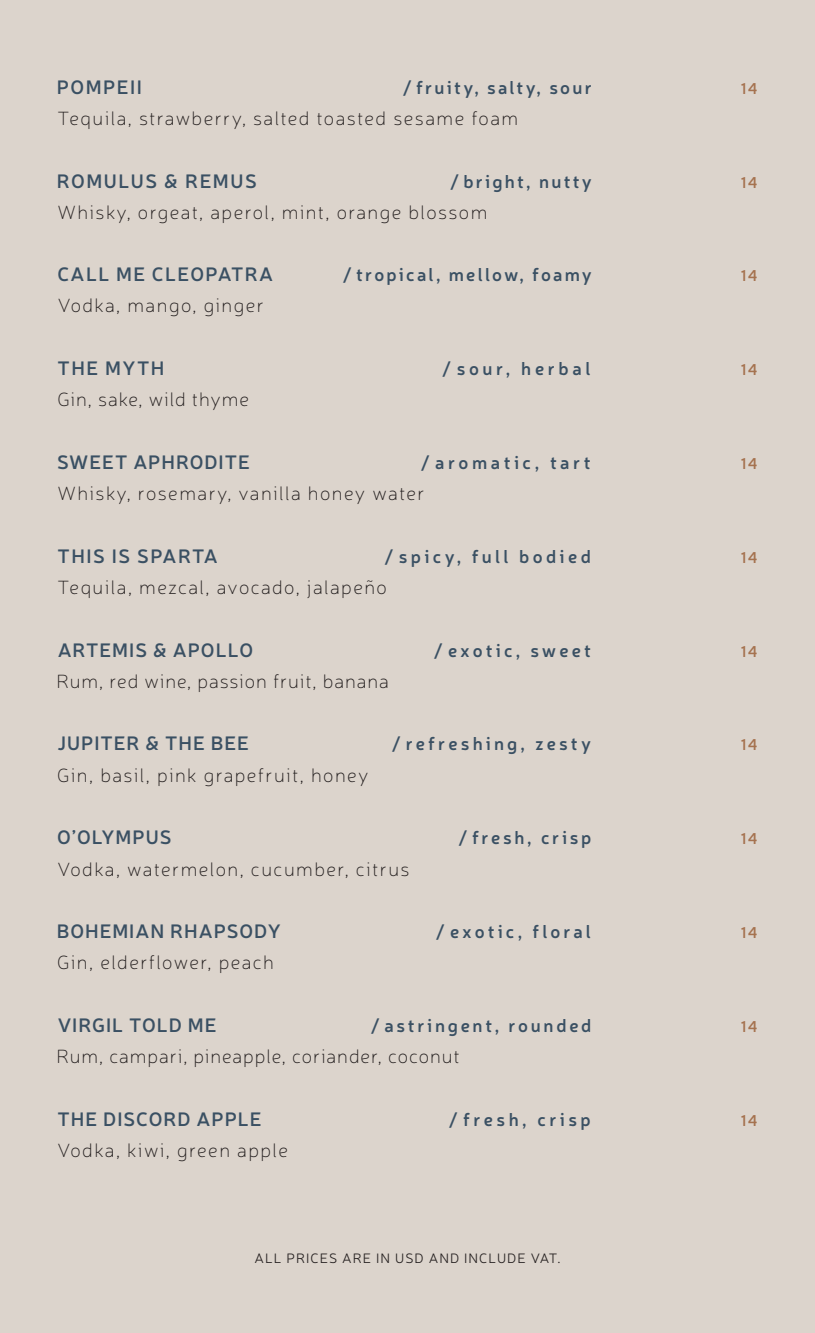
<style>
.page{position:relative;width:815px;height:1333px;background:#dcd4cc}
.page>*{position:absolute;margin:0;border:0;box-sizing:border-box;transform-origin:0 0}
.t1{font:100 19.38px "Neris";letter-spacing:.075em;color:#241f1f}
.t2{font:600 19.38px "Neris";letter-spacing:.05em;color:#3a5063}
.t3{font:100 19.38px "Neris";letter-spacing:.05em;color:#241f1f}
.t4{font:600 19.38px "Neris";letter-spacing:.075em;color:#3a5063}
.t5{font:600 19.38px "Neris";letter-spacing:.07em;color:#3a5063}
.t6{font:600 19.38px "Neris";letter-spacing:.08em;color:#3a5063}
.t7{font:600 18.12px "Neris";letter-spacing:.165em;color:#3a5063}
.t8{font:600 18.12px "Neris";letter-spacing:.125em;color:#3a5063}
.t9{font:600 18.12px "Neris";letter-spacing:.12em;color:#3a5063}
.t10{font:600 18.12px "Neris";letter-spacing:.185em;color:#3a5063}
.t11{font:600 18.12px "Neris";letter-spacing:.195em;color:#3a5063}
.t12{font:600 18.12px "Neris";letter-spacing:.2em;color:#3a5063}
.t13{font:600 18.12px "Neris";letter-spacing:.19em;color:#3a5063}
.t14{font:600 15.62px "Neris";letter-spacing:.1em;color:#a5724f}
.t15{font:300 13.75px "Neris";letter-spacing:.075em;color:#241f1f}
</style>
<div class="page">
<p class="t4" style="left:57px;top:74px;width:87px">POMPEII</p>
<p class="t14" style="left:741px;top:78px;width:18px">14</p>
<p class="t8" style="left:403px;top:75px;width:191px">/fruity, salty, sour</p>
<p class="t1" style="left:57px;top:107px;width:462px">Tequila, strawberry, salted toasted sesame foam</p>
<p class="t6" style="left:57px;top:167px;width:202px">ROMULUS &amp; REMUS</p>
<p class="t8" style="left:450px;top:169px;width:144px">/bright, nutty</p>
<p class="t14" style="left:741px;top:171px;width:18px">14</p>
<p class="t1" style="left:58px;top:200px;width:431px">Whisky, orgeat, aperol, mint, orange blossom</p>
<p class="t5" style="left:57px;top:261px;width:217px">CALL ME CLEOPATRA</p>
<p class="t1" style="left:58px;top:293px;width:208px">Vodka, mango, ginger</p>
<p class="t9" style="left:342px;top:263px;width:251px">/tropical, mellow, foamy</p>
<p class="t14" style="left:741px;top:265px;width:18px">14</p>
<p class="t2" style="left:58px;top:355px;width:108px">THE MYTH</p>
<p class="t3" style="left:57px;top:388px;width:193px">Gin, sake, wild thyme</p>
<p class="t12" style="left:442px;top:356px;width:150px">/sour, herbal</p>
<p class="t14" style="left:741px;top:359px;width:18px">14</p>
<p class="t2" style="left:57px;top:449px;width:194px">SWEET APHRODITE</p>
<p class="t1" style="left:58px;top:482px;width:368px">Whisky, rosemary, vanilla honey water</p>
<p class="t11" style="left:420px;top:450px;width:172px">/aromatic, tart</p>
<p class="t14" style="left:741px;top:453px;width:18px">14</p>
<p class="t4" style="left:58px;top:543px;width:162px">THIS IS SPARTA</p>
<p class="t14" style="left:741px;top:547px;width:18px">14</p>
<p class="t1" style="left:58px;top:576px;width:331px">Tequila, mezcal, avocado, jalapeño</p>
<p class="t10" style="left:384px;top:544px;width:208px">/spicy, full bodied</p>
<p class="t2" style="left:58px;top:636px;width:197px">ARTEMIS &amp; APOLLO</p>
<p class="t14" style="left:741px;top:640px;width:18px">14</p>
<p class="t7" style="left:434px;top:638px;width:159px">/exotic, sweet</p>
<p class="t3" style="left:57px;top:669px;width:334px">Rum, red wine, passion fruit, banana</p>
<p class="t2" style="left:57px;top:730px;width:193px">JUPITER &amp; THE BEE</p>
<p class="t1" style="left:57px;top:763px;width:313px">Gin, basil, pink grapefruit, honey</p>
<p class="t7" style="left:391px;top:732px;width:201px">/refreshing, zesty</p>
<p class="t2" style="left:57px;top:824px;width:116px">O’OLYMPUS</p>
<p class="t1" style="left:57px;top:857px;width:354px">Vodka, watermelon, cucumber, citrus</p>
<p class="t7" style="left:458px;top:825px;width:135px">/fresh, crisp</p>
<p class="t14" style="left:741px;top:734px;width:18px">14</p>
<p class="t14" style="left:741px;top:828px;width:18px">14</p>
<p class="t2" style="left:57px;top:918px;width:226px">BOHEMIAN RHAPSODY</p>
<p class="t14" style="left:741px;top:922px;width:18px">14</p>
<p class="t1" style="left:57px;top:951px;width:218px">Gin, elderflower, peach</p>
<p class="t7" style="left:436px;top:919px;width:157px">/exotic, floral</p>
<p class="t2" style="left:58px;top:1012px;width:160px">VIRGIL TOLD ME</p>
<p class="t14" style="left:741px;top:1016px;width:18px">14</p>
<p class="t3" style="left:56px;top:1045px;width:405px">Rum, campari, pineapple, coriander, coconut</p>
<p class="t7" style="left:371px;top:1013px;width:222px">/astringent, rounded</p>
<p class="t2" style="left:58px;top:1106px;width:206px">THE DISCORD APPLE</p>
<p class="t14" style="left:741px;top:1109px;width:18px">14</p>
<p class="t1" style="left:57px;top:1138px;width:232px">Vodka, kiwi, green apple</p>
<p class="t13" style="left:449px;top:1107px;width:144px">/fresh, crisp</p>
<p class="t15" style="left:254px;top:1249px;width:308px">ALL PRICES ARE IN USD AND INCLUDE VAT.</p>
</div>
